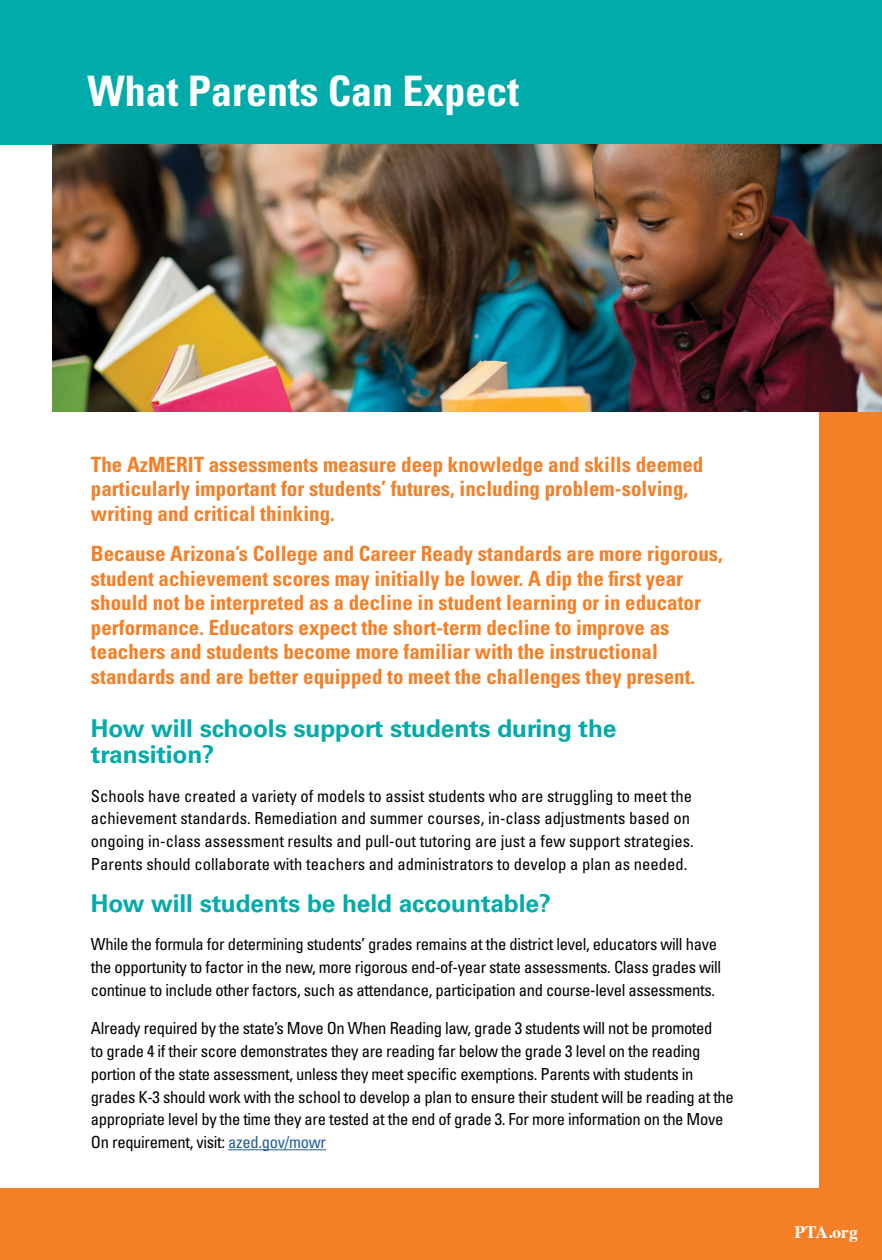
<style>
.page{position:relative;width:882px;height:1260px;background:#fff}
.page>*{position:absolute;margin:0;border:0;box-sizing:border-box;transform-origin:0 0}
.t1{font:700 condensed 42px "Univers LT Std";color:#fff}
.t2{font:700 24.5px/26.2px "Univers LT Std";letter-spacing:-.005em;color:#00abaa}
.t3{font:700 condensed 21px/24.7px "Univers LT Std";color:#f57f26}
.t4{font:700 17.5px "Times";color:#fff}
.t5{font:condensed 16.62px/22.8px "Univers LT Std";letter-spacing:-.02em;color:#000}
.t6{font:condensed 16.62px/22.8px "Univers LT Std";color:#000}
.s1{color:#215e9e}
</style>
<div class="page">
<div style="left:819px;top:0;width:63px;height:1260px;background:#f57f26"></div>
<div style="left:0;top:1189px;width:833px;height:71px;background:#f57f26"></div>
<div style="left:0;top:0;width:882px;height:144px;background:#00abaa"></div>
<img style="left:53px;top:144px;width:829px;height:268px">
<hr style="left:228px;top:1149px;width:98px;height:1px;background:#215e9e">
<h1 class="t1" style="left:88px;top:66px;width:433px">What Parents Can Expect</h1>
<p class="t3" style="left:91px;top:452px;width:614px">The AzMERIT assessments measure deep knowledge and skills deemed particularly important for students’ futures, including problem-solving, writing and critical thinking.</p>
<p class="t3" style="left:91px;top:541px;width:633px">Because Arizona’s College and Career Ready standards are more rigorous, student achievement scores may initially be lower. A dip the first year should not be interpreted as a decline in student learning or in educator performance. Educators expect the short-term decline to improve as teachers and students become more familiar with the instructional standards and are better equipped to meet the challenges they present.</p>
<h2 class="t2" style="left:91px;top:715px;width:527px">How will schools support students during the transition?</h2>
<p class="t6" style="left:91px;top:784px;width:604px">Schools have created a variety of models to assist students who are struggling to meet the achievement standards. Remediation and summer courses, in-class adjustments based on ongoing in-class assessment results and pull-out tutoring are just a few support strategies.<br>Parents should collaborate with teachers and administrators to develop a plan as needed.</p>
<h2 class="t2" style="left:91px;top:890px;width:462px">How will students be held accountable?</h2>
<p class="t5" style="left:91px;top:933px;width:632px">While the formula for determining students’ grades remains at the district level, educators will have the opportunity to factor in the new, more rigorous end-of-year state assessments. Class grades will continue to include other factors, such as attendance, participation and course-level assessments.</p>
<p class="t5" style="left:91px;top:1017px;width:644px">Already required by the state’s Move On When Reading law, grade 3 students will not be promoted<br>to grade 4 if their score demonstrates they are reading far below the grade 3 level on the reading portion of the state assessment, unless they meet specific exemptions. Parents with students in grades K-3 should work with the school to develop a plan to ensure their student will be reading at the appropriate level by the time they are tested at the end of grade 3. For more information on the Move On requirement, visit: <span class="s1">azed.gov/mowr</span></p>
<p class="t4" style="left:794px;top:1216px;width:65px">PTA.org</p>
</div>
